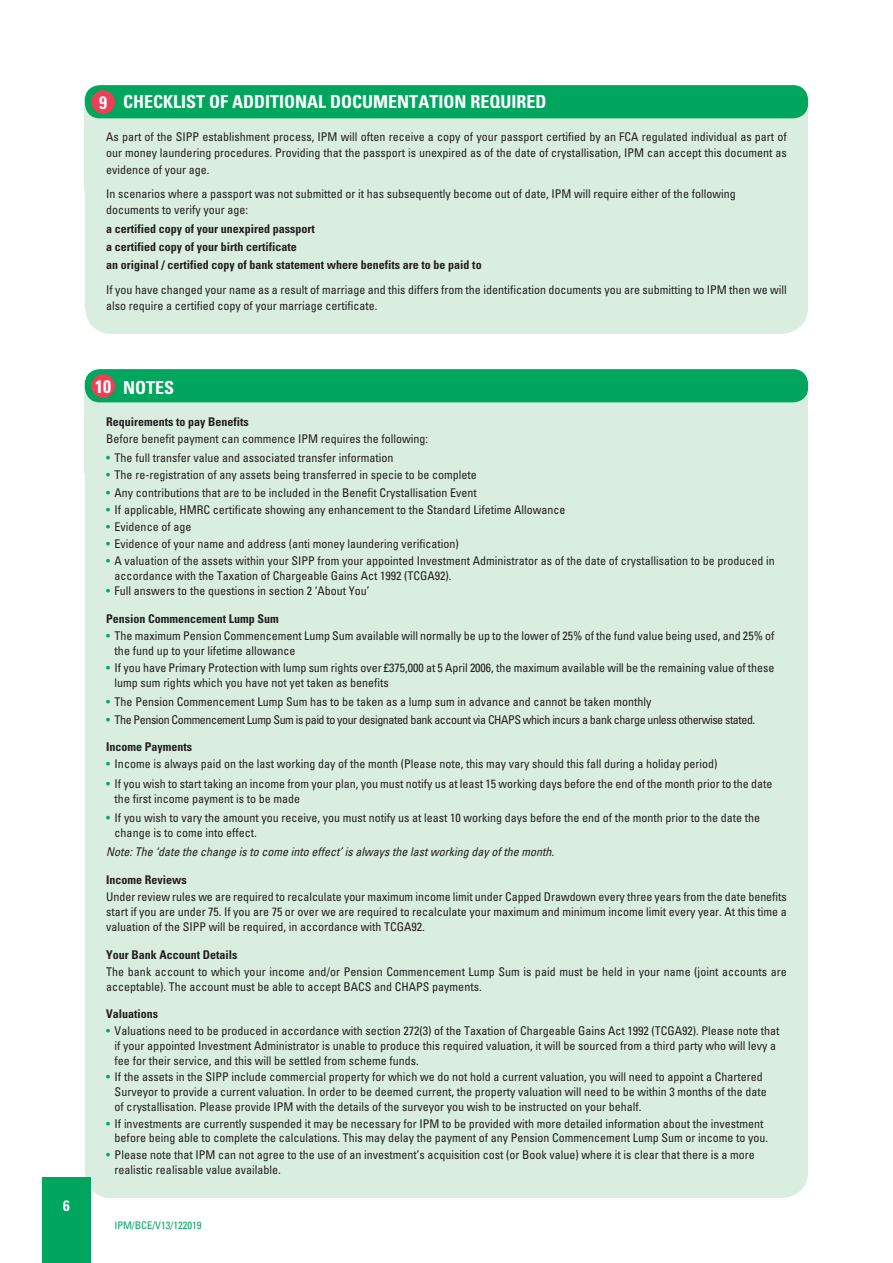
<style>
.page{position:relative;width:893px;height:1263px;background:#fff}
.page>*{position:absolute;margin:0;border:0;box-sizing:border-box;transform-origin:0 0}
.t1{font:700 condensed 18px "Univers";color:#fff}
.t2{font:700 condensed 15px "Univers";color:#fff}
.t3{font:condensed 12px/15px "Univers";color:#231f20}
.t4{font:700 condensed 12px/18.3px "Univers";color:#231f20}
.t5{font:condensed 12px "Univers";letter-spacing:-.035em;color:#231f20}
.t6{font:italic condensed 12px "Univers";color:#231f20}
.t7{font:condensed 10.5px "Univers";color:#00a65e}
.s1{color:#00a65e}
</style>
<div class="page">
<div style="left:85px;top:402px;width:723px;height:796px;background:#d9eee1;border-radius:27px"></div>
<div style="left:85px;top:380px;width:723px;height:94px;background:#d9eee1"></div>
<div style="left:85px;top:369px;width:723px;height:33px;background:#00a65e;border-radius:15px"></div>
<div style="left:91px;top:374px;width:24px;height:24px;background:#ef3f56;border-radius:50%"></div>
<div style="left:42px;top:1178px;width:49px;height:85px;background:#00a65e"></div>
<div style="left:85px;top:118px;width:723px;height:216px;background:#d9eee1;border-radius:27px"></div>
<div style="left:85px;top:96px;width:723px;height:94px;background:#d9eee1"></div>
<div style="left:85px;top:85px;width:723px;height:33px;background:#00a65e;border-radius:15px"></div>
<div style="left:91px;top:90px;width:24px;height:24px;background:#ef3f56;border-radius:50%"></div>
<h1 class="t1" style="left:99px;top:95px;width:448px">9 CHECKLIST OF ADDITIONAL DOCUMENTATION REQUIRED</h1>
<p class="t3" style="left:106px;top:130px;width:682px;line-height:16.2px;text-align:justify">As part of the SIPP establishment process, IPM will often receive a copy of your passport certified by an FCA regulated individual as part of our money laundering procedures. Providing that the passport is unexpired as of the date of crystallisation, IPM can accept this document as evidence of your age.</p>
<p class="t3" style="left:106px;top:187px;width:631px;line-height:16.2px">In scenarios where a passport was not submitted or it has subsequently become out of date, IPM will require either of the following documents to verify your age:</p>
<p class="t4" style="left:106px;top:221px;width:377px">a certified copy of your unexpired passport<br>a certified copy of your birth certificate<br>an original / certified copy of bank statement where benefits are to be paid to</p>
<p class="t3" style="left:106px;top:283px;width:682px;line-height:16.2px">If you have changed your name as a result of marriage and this differs from the identification documents you are submitting to IPM then we will also require a certified copy of your marriage certificate.</p>
<p class="t2" style="left:63px;top:1200px;width:8px">6</p>
<h1 class="t1" style="left:95px;top:381px;width:80px">10 NOTES</h1>
<p class="t4" style="left:106px;top:414px;width:144px">Requirements to pay Benefits</p>
<p class="t3" style="left:106px;top:432px;width:323px">Before benefit payment can commence IPM requires the following:</p>
<p class="t3" style="left:106px;top:452px;width:289px"><span class="s1">•</span> The full transfer value and associated transfer information</p>
<p class="t3" style="left:106px;top:469px;width:372px"><span class="s1">•</span> The re-registration of any assets being transferred in specie to be complete</p>
<p class="t3" style="left:106px;top:486px;width:372px"><span class="s1">•</span> Any contributions that are to be included in the Benefit Crystallisation Event</p>
<p class="t3" style="left:106px;top:503px;width:461px"><span class="s1">•</span> If applicable, HMRC certificate showing any enhancement to the Standard Lifetime Allowance</p>
<p class="t3" style="left:106px;top:520px;width:87px"><span class="s1">•</span> Evidence of age</p>
<p class="t3" style="left:106px;top:537px;width:354px"><span class="s1">•</span> Evidence of your name and address (anti money laundering verification)</p>
<p class="t3" style="left:115px;top:554px;width:661px;text-indent:-9px"><span class="s1">•</span> A valuation of the assets within your SIPP from your appointed Investment Administrator as of the date of crystallisation to be produced in accordance with the Taxation of Chargeable Gains Act 1992 (TCGA92).</p>
<p class="t3" style="left:106px;top:584px;width:265px"><span class="s1">•</span> Full answers to the questions in section 2 ‘About You’</p>
<p class="t4" style="left:106px;top:611px;width:174px">Pension Commencement Lump Sum</p>
<p class="t3" style="left:115px;top:629px;width:661px;text-indent:-9px"><span class="s1">•</span> The maximum Pension Commencement Lump Sum available will normally be up to the lower of 25% of the fund value being used, and 25% of the fund up to your lifetime allowance</p>
<p class="t3" style="left:115px;top:661px;width:661px;text-indent:-9px"><span class="s1">•</span> If you have Primary Protection with lump sum rights over £375,000 at 5 April 2006, the maximum available will be the remaining value of these lump sum rights which you have not yet taken as benefits</p>
<p class="t3" style="left:106px;top:696px;width:547px"><span class="s1">•</span> The Pension Commencement Lump Sum has to be taken as a lump sum in advance and cannot be taken monthly</p>
<p class="t5" style="left:106px;top:715px;width:650px"><span class="s1">•</span> The Pension Commencement Lump Sum is paid to your designated bank account via CHAPS which incurs a bank charge unless otherwise stated.</p>
<p class="t4" style="left:106px;top:739px;width:87px">Income Payments</p>
<p class="t3" style="left:106px;top:758px;width:612px"><span class="s1">•</span> Income is always paid on the last working day of the month (Please note, this may vary should this fall during a holiday period)</p>
<p class="t3" style="left:115px;top:777px;width:659px;text-indent:-9px"><span class="s1">•</span> If you wish to start taking an income from your plan, you must notify us at least 15 working days before the end of the month prior to the date the first income payment is to be made</p>
<p class="t3" style="left:115px;top:811px;width:647px;text-indent:-9px"><span class="s1">•</span> If you wish to vary the amount you receive, you must notify us at least 10 working days before the end of the month prior to the date the change is to come into effect.</p>
<p class="t6" style="left:106px;top:847px;width:449px">Note: The ‘date the change is to come into effect’ is always the last working day of the month.</p>
<p class="t4" style="left:106px;top:872px;width:82px">Income Reviews</p>
<p class="t3" style="left:106px;top:890px;width:682px;text-align:justify">Under review rules we are required to recalculate your maximum income limit under Capped Drawdown every three years from the date benefits start if you are under 75. If you are 75 or over we are required to recalculate your maximum and minimum income limit every year. At this time a valuation of the SIPP will be required, in accordance with TCGA92.</p>
<p class="t4" style="left:106px;top:947px;width:133px">Your Bank Account Details</p>
<p class="t3" style="left:106px;top:965px;width:682px">The bank account to which your income and/or Pension Commencement Lump Sum is paid must be held in your name (joint accounts are acceptable). The account must be able to accept BACS and CHAPS payments.</p>
<p class="t4" style="left:106px;top:1006px;width:54px">Valuations</p>
<p class="t3" style="left:115px;top:1025px;width:666px;text-indent:-9px"><span class="s1">•</span> Valuations need to be produced in accordance with section 272(3) of the Taxation of Chargeable Gains Act 1992 (TCGA92). Please note that if your appointed Investment Administrator is unable to produce this required valuation, it will be sourced from a third party who will levy a fee for their service, and this will be settled from scheme funds.</p>
<p class="t3" style="left:115px;top:1071px;width:653px;text-indent:-9px"><span class="s1">•</span> If the assets in the SIPP include commercial property for which we do not hold a current valuation, you will need to appoint a Chartered<br>Surveyor to provide a current valuation. In order to be deemed current, the property valuation will need to be within 3 months of the date of crystallisation. Please provide IPM with the details of the surveyor you wish to be instructed on your behalf.</p>
<p class="t3" style="left:115px;top:1117px;width:655px;text-indent:-9px"><span class="s1">•</span> If investments are currently suspended it may be necessary for IPM to be provided with more detailed information about the investment before being able to complete the calculations. This may delay the payment of any Pension Commencement Lump Sum or income to you.</p>
<p class="t3" style="left:115px;top:1149px;width:641px;text-indent:-9px"><span class="s1">•</span> Please note that IPM can not agree to the use of an investment’s acquisition cost (or Book value) where it is clear that there is a more realistic realisable value available.</p>
<p class="t7" style="left:114px;top:1221px;width:88px">IPM/BCE/V13/122019</p>
</div>
